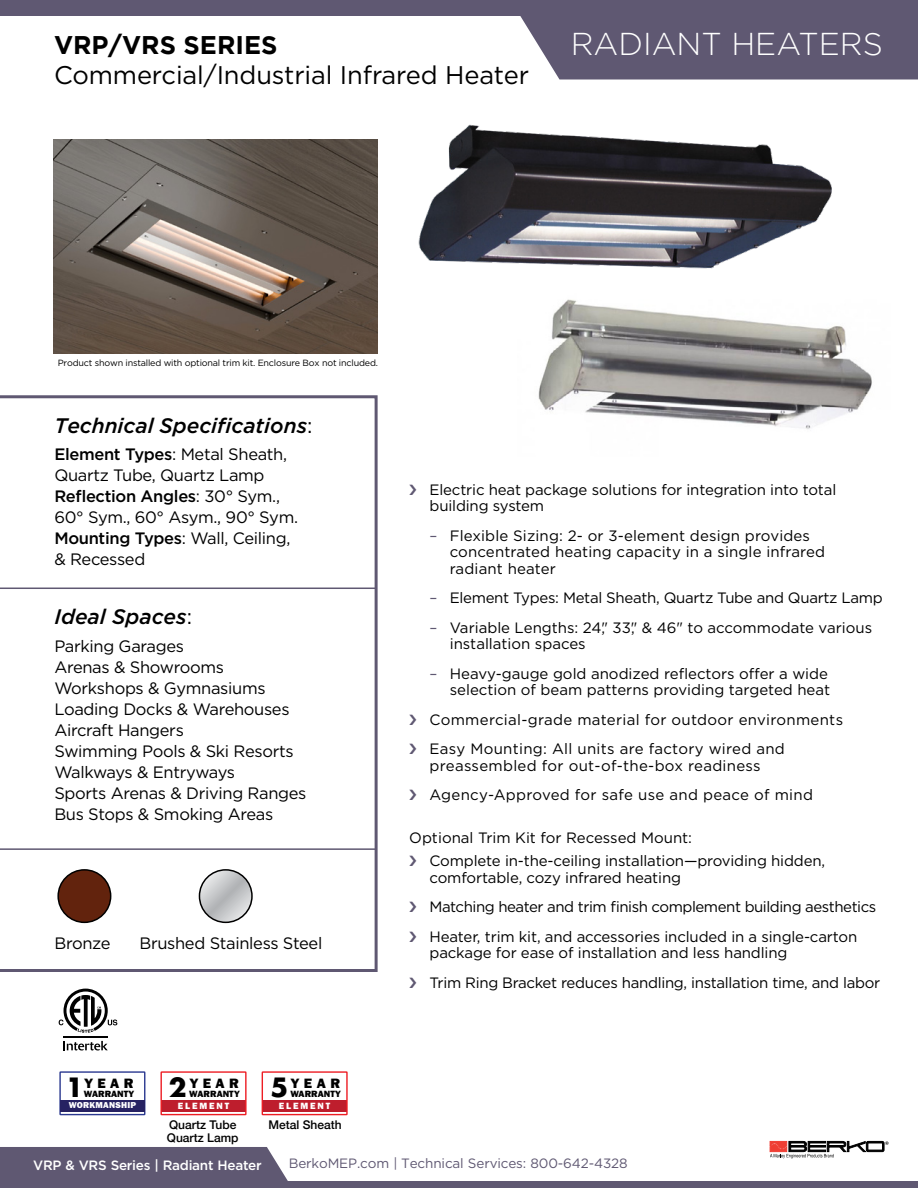
<style>
.page{position:relative;width:918px;height:1188px;background:#fff}
.page>*{position:absolute;margin:0;border:0;box-sizing:border-box;transform-origin:0 0}
.t1{font:300 31.5px "Gotham";color:#fff}
.t2{font:25.5px "Gotham";letter-spacing:-.005em;color:#000}
.t3{font:700 25.5px "Gotham";color:#000}
.t4{font:500 21px "Gotham Med Ital";color:#000}
.t5{font:16.5px/21px "Gotham";letter-spacing:-.02em;color:#000}
.t6{font:15px/16.5px "Gotham";letter-spacing:-.01em;color:#000}
.t7{font:15px/29.4px "Gotham";letter-spacing:.02em;color:#000}
.t8{font:15px/16.5px "Gotham";letter-spacing:.01em;color:#000}
.t9{font:800 14.1px "Franklin Gothic";letter-spacing:.32em;color:#000}
.t10{font:13.5px "Gotham";letter-spacing:-.01em;color:#5f5872}
.t11{font:500 13.5px "Gotham";letter-spacing:-.02em;color:#fff}
.t12{font:500 12px/12.8px "Helvetica Neue";color:#000}
.t13{font:800 9.3px "Franklin Gothic";color:#000}
.t14{font:800 9.3px "Franklin Gothic";letter-spacing:.2em;color:#fff}
.t15{font:9px "Gotham";letter-spacing:-.02em;color:#000}
.t16{font:800 8.85px "Franklin Gothic";letter-spacing:.025em;color:#fff}
.s1{font-family:"Gotham";font-weight:400}
.s2{font-weight:500}
.s3{color:#5f5872}
.s4{font-family:"Futura";font-weight:700;font-size:25.8px}
</style>
<div class="page">
<div style="left:0;top:0;width:918px;height:16px;background:#5f5872"></div>
<div style="left:0;top:1181px;width:918px;height:7px;background:#5f5872"></div>
<svg style="left:770px;top:1141px;width:119px;height:17px"></svg>
<div style="left:0;top:1147px;width:288px;height:34px;background:#5f5872"></div>
<div style="left:520px;top:16px;width:398px;height:64px;background:#5f5872"></div>
<svg style="left:0;top:395px;width:378px;height:577px"></svg>
<img style="left:54px;top:139px;width:324px;height:214px">
<svg style="left:64px;top:1041px;width:44px;height:9px"></svg>
<hr style="left:64px;top:1036px;width:44px;height:1px;background:#010101">
<svg style="left:59px;top:989px;width:58px;height:44px"></svg>
<div style="left:58px;top:870px;width:53px;height:52px;background:#62230d;border-radius:50%"></div>
<div style="left:57px;top:869px;width:54px;height:54px;border:2px solid #000;border-radius:50%"></div>
<svg style="left:199px;top:870px;width:53px;height:52px;background:#bfc1c3"></svg>
<div style="left:199px;top:869px;width:54px;height:54px;border:2px solid #000;border-radius:50%"></div>
<div style="left:59px;top:1071px;width:86px;height:44px;border:1px solid #2b3990"></div>
<div style="left:60px;top:1100px;width:85px;height:11px;background:#262262"></div>
<div style="left:161px;top:1100px;width:85px;height:11px;background:#be1e2d"></div>
<div style="left:160px;top:1071px;width:87px;height:44px;border:1px solid #ed1d24"></div>
<div style="left:262px;top:1100px;width:85px;height:11px;background:#be1e2d"></div>
<div style="left:262px;top:1071px;width:86px;height:44px;border:1px solid #ed1d24"></div>
<img style="left:418px;top:124px;width:414px;height:145px">
<img style="left:538px;top:299px;width:334px;height:130px">
<h2 class="t3" style="left:54px;top:30px;width:225px">VRP/VRS SERIES</h2>
<h1 class="t1" style="left:571px;top:26px;width:314px">RADIANT HEATERS</h1>
<h2 class="t2" style="left:54px;top:58px;width:477px">Commercial/Industrial Infrared Heater</h2>
<p class="t15" style="left:58px;top:357px;width:322px">Product shown installed with optional trim kit. Enclosure Box not included.</p>
<h3 class="t4" style="left:54px;top:406px;width:260px">Technical Specifications<span class="s1">:</span></h3>
<p class="t5" style="left:54px;top:444px;width:245px"><span class="s2">Element Types</span>: Metal Sheath,<br>Quartz Tube, Quartz Lamp<br><span class="s2">Reflection Angles</span>: 30° Sym.,<br>60° Sym., 60° Asym., 90° Sym.<br><span class="s2">Mounting Types</span>: Wall, Ceiling, &amp; Recessed</p>
<h3 class="t4" style="left:54px;top:598px;width:139px">Ideal Spaces<span class="s1">:</span></h3>
<p class="t5" style="left:54px;top:635px;width:254px">Parking Garages<br>Arenas &amp; Showrooms<br>Workshops &amp; Gymnasiums<br>Loading Docks &amp; Warehouses<br>Aircraft Hangers<br>Swimming Pools &amp; Ski Resorts<br>Walkways &amp; Entryways<br>Sports Arenas &amp; Driving Ranges<br>Bus Stops &amp; Smoking Areas</p>
<p class="t5" style="left:55px;top:933px;width:58px">Bronze</p>
<p class="t5" style="left:140px;top:933px;width:184px">Brushed Stainless Steel</p>
<p class="t6" style="left:430px;top:481px;width:408px">Electric heat package solutions for integration into total building system</p>
<p class="t8" style="left:450px;top:527px;width:377px;text-indent:-20px"><span class="s3">–</span> Flexible Sizing: 2- or 3-element design provides concentrated heating capacity in a single infrared radiant heater</p>
<p class="t6" style="left:430px;top:589px;width:455px"><span class="s3">–</span> Element Types: Metal Sheath, Quartz Tube and Quartz Lamp</p>
<p class="t6" style="left:450px;top:619px;width:424px;text-indent:-20px"><span class="s3">–</span> Variable Lengths: 24", 33", &amp; 46" to accommodate various installation spaces</p>
<p class="t6" style="left:430px;top:665px;width:402px;text-align:right"><span class="s3">–</span> Heavy-gauge gold anodized reflectors offer a wide selection of beam patterns providing targeted heat</p>
<p class="t7" style="left:430px;top:704px;width:415px">Commercial-grade material for outdoor environments<br>Easy Mounting: All units are factory wired and</p>
<p class="t7" style="left:430px;top:750px;width:385px">preassembled for out-of-the-box readiness<br>Agency-Approved for safe use and peace of mind</p>
<p class="t6" style="left:430px;top:826px;width:397px;line-height:23.2px;text-indent:-20px">Optional Trim Kit for Recessed Mount:<br>Complete in-the-ceiling installation—providing hidden,</p>
<p class="t6" style="left:430px;top:862px;width:448px;line-height:29.4px">comfortable, cozy infrared heating<br>Matching heater and trim finish complement building aesthetics<br>Heater, trim kit, and accessories included in a single-carton</p>
<p class="t6" style="left:430px;top:938px;width:452px;line-height:29.4px">package for ease of installation and less handling<br>Trim Ring Bracket reduces handling, installation time, and labor</p>
<p class="t9" style="left:66px;top:1074px;width:69px"><span class="s4">1</span>YEAR</p>
<p class="t13" style="left:84px;top:1088px;width:52px">WARRANTY</p>
<p class="t16" style="left:69px;top:1100px;width:69px">WORKMANSHIP</p>
<p class="t9" style="left:169px;top:1074px;width:72px"><span class="s4">2</span>YEAR</p>
<p class="t13" style="left:189px;top:1088px;width:52px">WARRANTY</p>
<p class="t14" style="left:178px;top:1099px;width:53px">ELEMENT</p>
<p class="t9" style="left:270px;top:1074px;width:71px"><span class="s4">5</span>YEAR</p>
<p class="t13" style="left:290px;top:1088px;width:52px">WARRANTY</p>
<p class="t14" style="left:279px;top:1099px;width:53px">ELEMENT</p>
<p class="t12" style="left:167px;top:1118px;width:73px">Quartz Tube<br>Quartz Lamp</p>
<p class="t12" style="left:269px;top:1118px;width:75px">Metal Sheath</p>
<p class="t11" style="left:33px;top:1156px;width:230px">VRP &amp; VRS Series | Radiant Heater</p>
<p class="t10" style="left:289px;top:1155px;width:340px">BerkoMEP.com | Technical Services: 800-642-4328</p>
</div>
